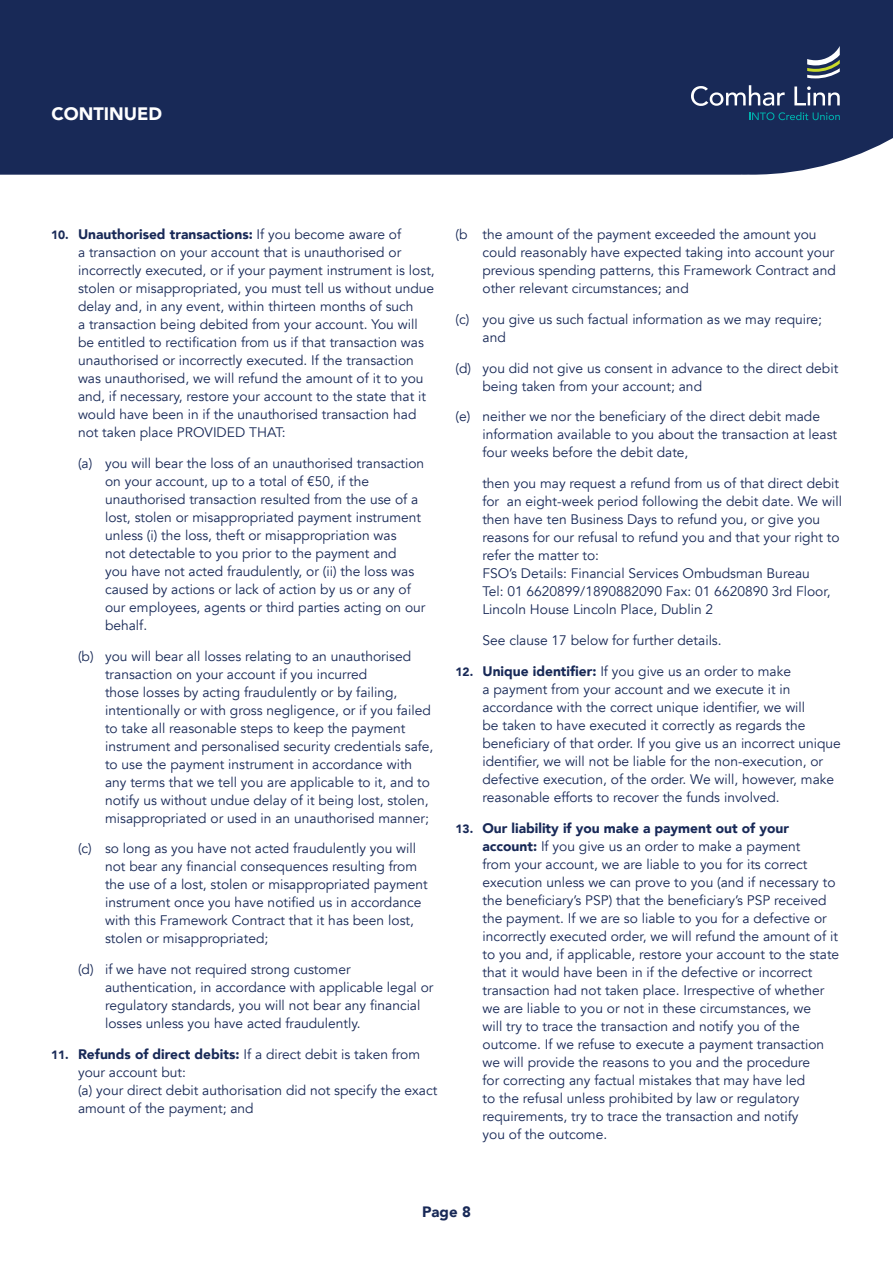
<style>
.page{position:relative;width:893px;height:1263px;background:#fff}
.page>*{position:absolute;margin:0;border:0;box-sizing:border-box;transform-origin:0 0}
.t1{font:900 18px "Avenir";color:#fff}
.t2{font:900 15px "Avenir";color:#182957}
.t3{font:13.8px/18px "Avenir";color:#182957}
.s1{font-weight:900;font-size:12px}
.s2{font-weight:900}
</style>
<div class="page">
<div style="left:0;top:0;width:893px;height:175px;background:#182957"></div>
<svg style="left:691px;top:85px;width:94px;height:21px"></svg>
<svg style="left:794px;top:86px;width:46px;height:19px"></svg>
<svg style="left:749px;top:112px;width:91px;height:8px"></svg>
<svg style="left:807px;top:46px;width:33px;height:32px"></svg>
<h1 class="t1" style="left:52px;top:98px;width:112px">CONTINUED</h1>
<p class="t3" style="left:78px;top:226px;width:358px;text-indent:-27px"><span class="s1">10.</span> <span class="s2">Unauthorised transactions:</span> If you become aware of<br>a transaction on your account that is unauthorised or incorrectly executed, or if your payment instrument is lost, stolen or misappropriated, you must tell us without undue delay and, in any event, within thirteen months of such<br>a transaction being debited from your account. You will be entitled to rectification from us if that transaction was unauthorised or incorrectly executed. If the transaction was unauthorised, we will refund the amount of it to you and, if necessary, restore your account to the state that it would have been in if the unauthorised transaction had not taken place PROVIDED THAT:</p>
<p class="t3" style="left:105px;top:454px;width:322px;text-indent:-27px">(a) you will bear the loss of an unauthorised transaction on your account, up to a total of €50, if the unauthorised transaction resulted from the use of a lost, stolen or misappropriated payment instrument unless (i) the loss, theft or misappropriation was<br>not detectable to you prior to the payment and<br>you have not acted fraudulently, or (ii) the loss was caused by actions or lack of action by us or any of our employees, agents or third parties acting on our behalf.</p>
<p class="t3" style="left:105px;top:647px;width:330px;text-indent:-27px">(b) you will bear all losses relating to an unauthorised transaction on your account if you incurred<br>those losses by acting fraudulently or by failing, intentionally or with gross negligence, or if you failed to take all reasonable steps to keep the payment instrument and personalised security credentials safe, to use the payment instrument in accordance with any terms that we tell you are applicable to it, and to notify us without undue delay of it being lost, stolen, misappropriated or used in an unauthorised manner;</p>
<p class="t3" style="left:105px;top:840px;width:324px;text-indent:-27px">(c) so long as you have not acted fraudulently you will not bear any financial consequences resulting from the use of a lost, stolen or misappropriated payment instrument once you have notified us in accordance with this Framework Contract that it has been lost, stolen or misappropriated;</p>
<p class="t3" style="left:105px;top:961px;width:330px;text-indent:-27px">(d) if we have not required strong customer authentication, in accordance with applicable legal or regulatory standards, you will not bear any financial losses unless you have acted fraudulently.</p>
<p class="t3" style="left:78px;top:1045px;width:361px;text-indent:-27px"><span class="s1">11.</span> <span class="s2">Refunds of direct debits:</span> If a direct debit is taken from your account but:<br>(a) your direct debit authorisation did not specify the exact amount of the payment; and</p>
<p class="t3" style="left:482px;top:226px;width:355px;text-indent:-27px">(b the amount of the payment exceeded the amount you could reasonably have expected taking into account your previous spending patterns, this Framework Contract and other relevant circumstances; and</p>
<p class="t3" style="left:482px;top:310px;width:341px;text-indent:-27px">(c) you give us such factual information as we may require; and</p>
<p class="t3" style="left:482px;top:359px;width:357px;text-indent:-27px">(d) you did not give us consent in advance to the direct debit being taken from your account; and</p>
<p class="t3" style="left:482px;top:408px;width:356px;text-indent:-27px">(e) neither we nor the beneficiary of the direct debit made information available to you about the transaction at least four weeks before the debit date,</p>
<p class="t3" style="left:482px;top:475px;width:361px">then you may request a refund from us of that direct debit for an eight-week period following the debit date. We will then have ten Business Days to refund you, or give you reasons for our refusal to refund you and that your right to refer the matter to:<br>FSO’s Details: Financial Services Ombudsman Bureau<br>Tel: 01 6620899/1890882090 Fax: 01 6620890 3rd Floor, Lincoln House Lincoln Place, Dublin 2</p>
<p class="t3" style="left:482px;top:631px;width:241px">See clause 17 below for further details.</p>
<p class="t3" style="left:482px;top:662px;width:360px;text-indent:-27px"><span class="s1">12.</span> <span class="s2">Unique identifier:</span> If you give us an order to make<br>a payment from your account and we execute it in accordance with the correct unique identifier, we will<br>be taken to have executed it correctly as regards the beneficiary of that order. If you give us an incorrect unique identifier, we will not be liable for the non-execution, or defective execution, of the order. We will, however, make reasonable efforts to recover the funds involved.</p>
<p class="t3" style="left:482px;top:819px;width:358px;text-indent:-27px"><span class="s1">13.</span> <span class="s2">Our liability if you make a payment out of your account:</span> If you give us an order to make a payment<br>from your account, we are liable to you for its correct execution unless we can prove to you (and if necessary to the beneficiary’s PSP) that the beneficiary’s PSP received the payment. If we are so liable to you for a defective or incorrectly executed order, we will refund the amount of it to you and, if applicable, restore your account to the state that it would have been in if the defective or incorrect transaction had not taken place. Irrespective of whether we are liable to you or not in these circumstances, we<br>will try to trace the transaction and notify you of the outcome. If we refuse to execute a payment transaction we will provide the reasons to you and the procedure<br>for correcting any factual mistakes that may have led<br>to the refusal unless prohibited by law or regulatory requirements, try to trace the transaction and notify<br>you of the outcome.</p>
<p class="t2" style="left:422px;top:1199px;width:50px">Page 8</p>
</div>
